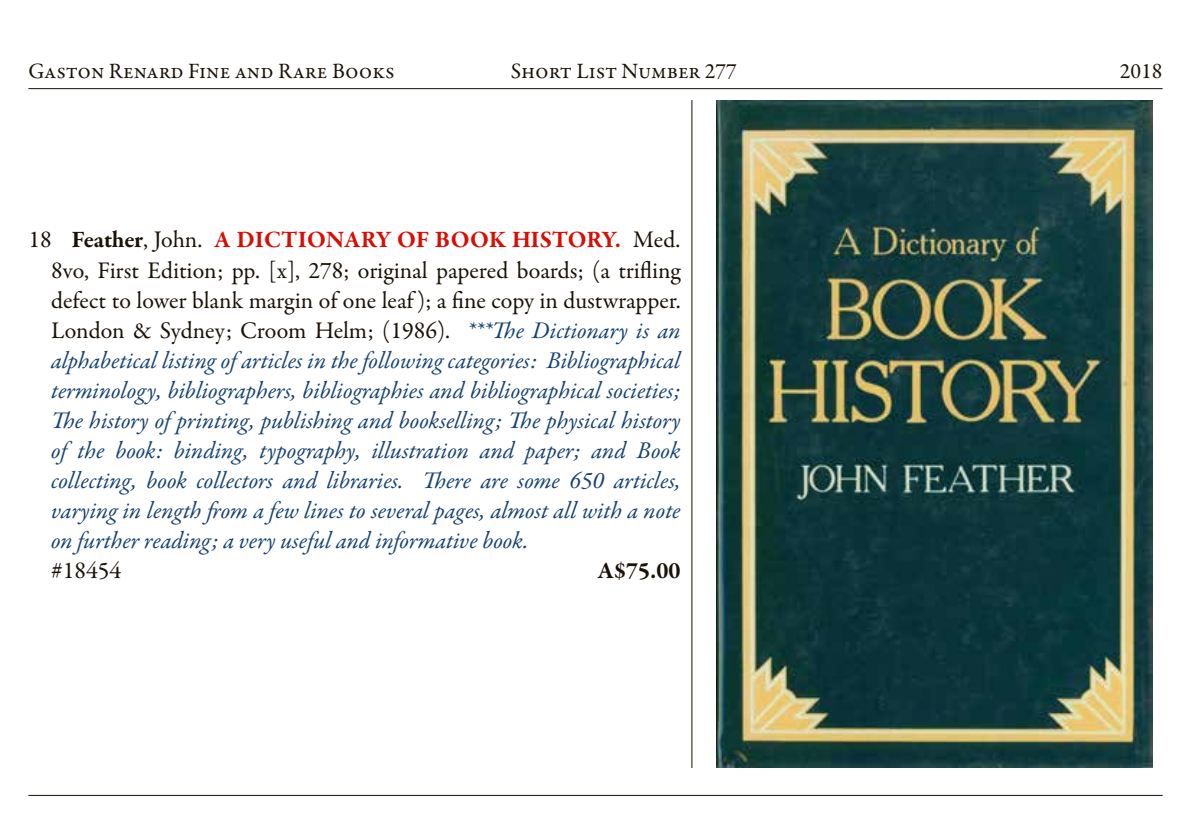
<style>
.page{position:relative;width:1191px;height:840px;background:#fff}
.page>*{position:absolute;margin:0;border:0;box-sizing:border-box;transform-origin:0 0}
.t1{font:italic 24px/30px "Garamond Premr Pro";color:#164373}
.t2{font:700 24px "Garamond Premr Pro";color:#1a1207}
.t3{font:22px "Garamond Premr Pro";color:#1a1207}
.s1{font-style:normal;color:#1a1207}
.s2{font-weight:700;font-style:normal;color:#1a1207}
.s3{font-weight:700;font-style:normal;color:#d80e04}
</style>
<div class="page">
<hr style="left:28px;top:88px;width:1134px;height:1px;background:#1a1207">
<hr style="left:28px;top:794px;width:1134px;height:1px;background:#1a1207">
<hr style="left:691px;top:100px;width:1px;height:667px;background:#1a1207">
<img style="left:716px;top:100px;width:436px;height:667px">
<p class="t3" style="left:28px;top:57px;width:368px">Gaston Renard Fine and Rare Books</p>
<p class="t3" style="left:511px;top:57px;width:228px">Short List Number 277</p>
<p class="t3" style="left:1119px;top:57px;width:44px">2018</p>
<p class="t1" style="left:51px;top:226px;width:631px;text-indent:-23px"><span class="s1">18</span> <span class="s2">Feather</span><span class="s1">, John.</span> <span class="s3">A DICTIONARY OF BOOK HISTORY.</span> <span class="s1">Med.<br>8vo, First Edition; pp. [x], 278; original papered boards; (a trifling defect to lower blank margin of one leaf ); a fine copy in dustwrapper.<br>London &amp; Sydney; Croom Helm; (1986).</span> ***The Dictionary is an alphabetical listing of articles in the following categories: Bibliographical terminology, bibliographers, bibliographies and bibliographical societies; The history of printing, publishing and bookselling; The physical history of the book: binding, typography, illustration and paper; and Book collecting, book collectors and libraries. There are some 650 articles, varying in length from a few lines to several pages, almost all with a note on further reading; a very useful and informative book.<br><span class="s1">#18454</span></p>
<p class="t2" style="left:598px;top:555px;width:84px">A$75.00</p>
</div>
